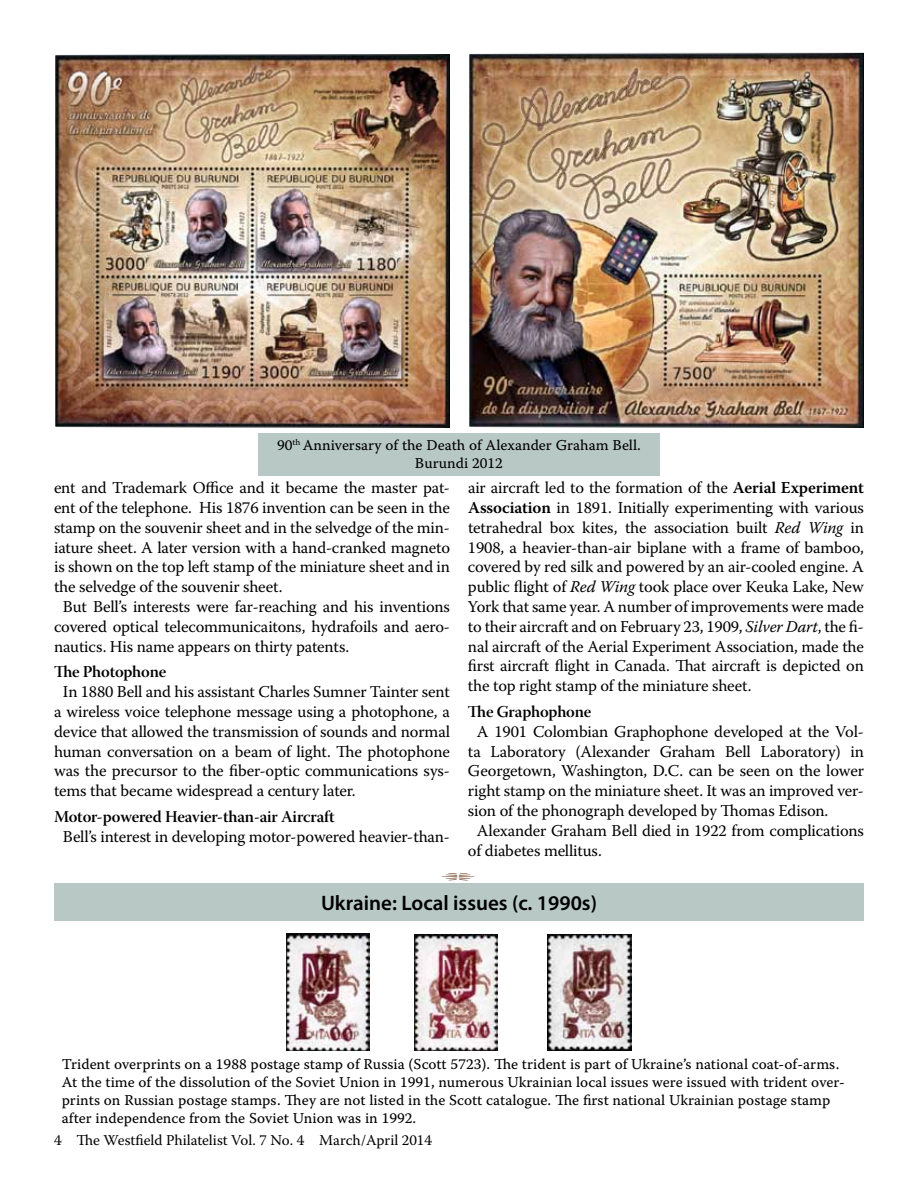
<style>
.page{position:relative;width:918px;height:1188px;background:#fff}
.page>*{position:absolute;margin:0;border:0;box-sizing:border-box;transform-origin:0 0}
.t1{font:600 21px "Myriad Pro";color:#000}
.t2{font:18px "Warnock Pro";color:#765038}
.t3{font:16.5px/19.8px "Warnock Pro";letter-spacing:-.01em;color:#000;text-align:justify}
.t4{font:16.5px "Warnock Pro Semibold Subh";letter-spacing:-.01em;color:#000}
.t5{font:15px/18px "Warnock Pro Capt";color:#000;text-align:center}
.t6{font:15px "Warnock Pro";color:#000}
.s1{font-weight:600}
.s2{font-style:italic}
</style>
<div class="page">
<img style="left:56px;top:56px;width:392px;height:370px">
<div style="left:54px;top:54px;width:396px;height:374px;border:1px solid #fff"></div>
<div style="left:258px;top:433px;width:402px;height:43px;background:#b8c8c4"></div>
<img style="left:470px;top:55px;width:392px;height:371px">
<div style="left:468px;top:53px;width:396px;height:375px;border:1px solid #fff"></div>
<div style="left:54px;top:884px;width:810px;height:37px;background:#b8c8c4"></div>
<img style="left:286px;top:934px;width:84px;height:116px">
<img style="left:414px;top:934px;width:83px;height:116px">
<img style="left:547px;top:934px;width:85px;height:116px">
<p class="t5" style="left:277px;top:436px;width:365px">90<sup>th</sup> Anniversary of the Death of Alexander Graham Bell.<br>Burundi 2012</p>
<p class="t3" style="left:468px;top:478px;width:398px">air aircraft led to the formation of the <span class="s1">Aerial Experiment Association</span> in 1891. Initially experimenting with various tetrahedral box kites, the association built <span class="s2">Red Wing</span> in 1908, a heavier-than-air biplane with a frame of bamboo, covered by red silk and powered by an air-cooled engine. A public flight of <span class="s2">Red Wing</span> took place over Keuka Lake, New York that same year. A number of improvements were made to their aircraft and on February 23, 1909, <span class="s2">Silver Dart</span>, the fi&shy;nal aircraft of the Aerial Experiment Association, made the first aircraft flight in Canada. That aircraft is depicted on the top right stamp of the miniature sheet.</p>
<p class="t4" style="left:468px;top:702px;width:125px">The Graphophone</p>
<p class="t3" style="left:477px;top:721px;width:389px">A 1901 Colombian Graphophone developed at the Vol-</p>
<p class="t3" style="left:468px;top:741px;width:397px">ta Laboratory (Alexander Graham Bell Laboratory) in</p>
<p class="t3" style="left:468px;top:761px;width:398px">Georgetown, Washington, D.C. can be seen on the lower</p>
<p class="t3" style="left:468px;top:781px;width:397px">right stamp on the miniature sheet. It was an improved ver-</p>
<p class="t3" style="left:468px;top:800px;width:362px">sion of the phonograph developed by Thomas Edison.</p>
<p class="t3" style="left:477px;top:820px;width:388px">Alexander Graham Bell died in 1922 from complications</p>
<p class="t3" style="left:468px;top:840px;width:135px">of diabetes mellitus.</p>
<p class="t1" style="left:321px;top:890px;width:278px">Ukraine: Local issues (c. 1990s)</p>
<p class="t3" style="left:54px;top:478px;width:397px">ent and Trademark Office and it became the master pat-</p>
<p class="t3" style="left:54px;top:497px;width:397px">ent of the telephone. His 1876 invention can be seen in the</p>
<p class="t3" style="left:54px;top:517px;width:397px">stamp on the souvenir sheet and in the selvedge of the min-</p>
<p class="t3" style="left:54px;top:537px;width:397px">iature sheet. A later version with a hand-cranked magneto</p>
<p class="t3" style="left:54px;top:557px;width:398px">is shown on the top left stamp of the miniature sheet and in</p>
<p class="t3" style="left:54px;top:577px;width:230px">the selvedge of the souvenir sheet.</p>
<p class="t3" style="left:63px;top:596px;width:388px">But Bell’s interests were far-reaching and his inventions</p>
<p class="t3" style="left:54px;top:616px;width:397px">covered optical telecommunicaitons, hydrafoils and aero-</p>
<p class="t3" style="left:54px;top:636px;width:297px">nautics. His name appears on thirty patents.</p>
<p class="t4" style="left:54px;top:662px;width:114px">The Photophone</p>
<p class="t3" style="left:54px;top:682px;width:397px;text-indent:9px">In 1880 Bell and his assistant Charles Sumner Tainter sent a wireless voice telephone message using a photophone, a device that allowed the transmission of sounds and normal human conversation on a beam of light. The photophone was the precursor to the fiber-optic communications sys&shy;tems that became widespread a century later.</p>
<p class="t4" style="left:54px;top:807px;width:282px">Motor-powered Heavier-than-air Aircraft</p>
<p class="t3" style="left:63px;top:826px;width:389px">Bell’s interest in developing motor-powered heavier-than-</p>
<p class="t2" style="left:441px;top:864px;width:36px">••</p>
<p class="t5" style="left:62px;top:1054px;width:785px;text-align:left">Trident overprints on a 1988 postage stamp of Russia (Scott 5723). The trident is part of Ukraine’s national coat-of-arms.<br>At the time of the dissolution of the Soviet Union in 1991, numerous Ukrainian local issues were issued with trident over&shy;prints on Russian postage stamps. They are not listed in the Scott catalogue. The first national Ukrainian postage stamp after independence from the Soviet Union was in 1992.</p>
<p class="t6" style="left:54px;top:1131px;width:379px">4 The Westfield Philatelist Vol. 7 No. 4 March/April 2014</p>
</div>
